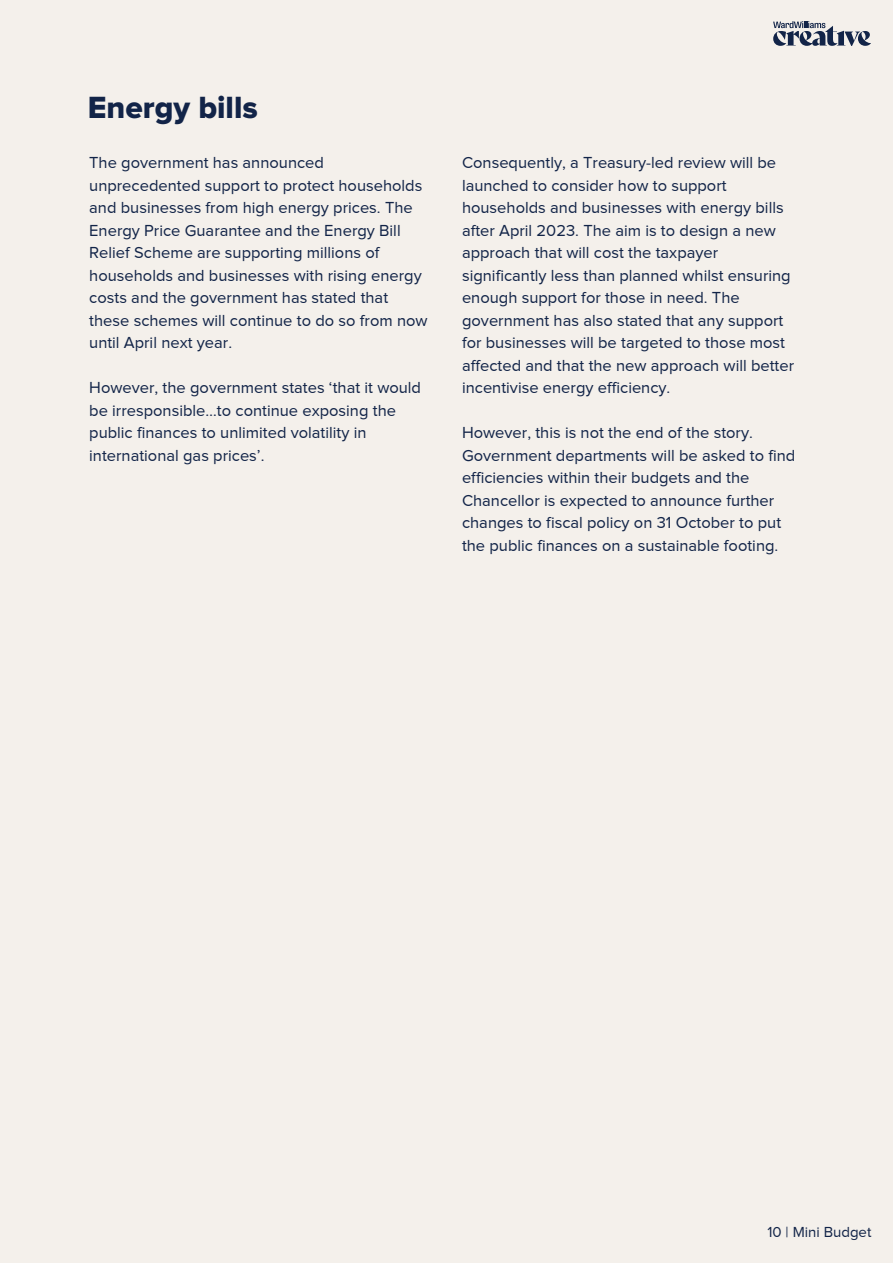
<style>
.page{position:relative;width:893px;height:1264px;background:#fff}
.page>*{position:absolute;margin:0;border:0;box-sizing:border-box;transform-origin:0 0}
.t1{font:31.8px "Proxima Nova Extrabld";color:#122448}
.t2{font:16.5px/22.5px "Proxima Nova";color:#122448}
.t3{font:15px "Proxima Nova";color:#122448}
</style>
<div class="page">
<div style="left:0;top:0;width:892px;height:1262px;background:#f4f0eb"></div>
<svg style="left:773px;top:21px;width:98px;height:25px"></svg>
<h1 class="t1" style="left:88px;top:89px;width:172px">Energy bills</h1>
<p class="t2" style="left:89px;top:151px;width:340px">The government has announced unprecedented support to protect households and businesses from high energy prices. The Energy Price Guarantee and the Energy Bill Relief Scheme are supporting millions of households and businesses with rising energy costs and the government has stated that these schemes will continue to do so from now until April next year.</p>
<p class="t2" style="left:89px;top:376px;width:333px">However, the government states ‘that it would be irresponsible…to continue exposing the public finances to unlimited volatility in international gas prices’.</p>
<p class="t2" style="left:462px;top:151px;width:333px">Consequently, a Treasury-led review will be launched to consider how to support households and businesses with energy bills after April 2023. The aim is to design a new approach that will cost the taxpayer significantly less than planned whilst ensuring enough support for those in need. The government has also stated that any support for businesses will be targeted to those most affected and that the new approach will better incentivise energy efficiency.</p>
<p class="t2" style="left:462px;top:421px;width:335px">However, this is not the end of the story.<br>Government departments will be asked to find efficiencies within their budgets and the Chancellor is expected to announce further changes to fiscal policy on 31 October to put the public finances on a sustainable footing.</p>
<p class="t3" style="left:767px;top:1223px;width:105px">10 | Mini Budget</p>
</div>
